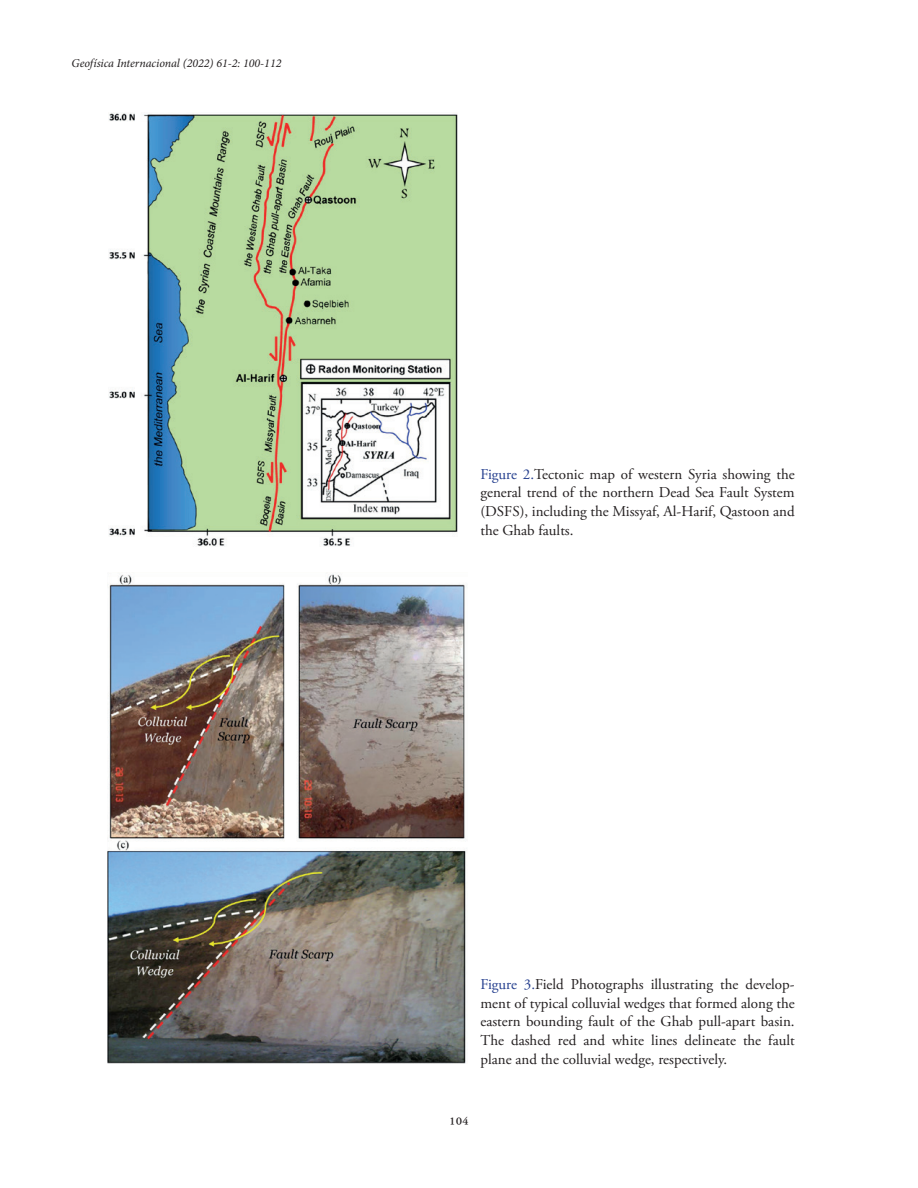
<style>
.page{position:relative;width:918px;height:1188px;background:#fff}
.page>*{position:absolute;margin:0;border:0;box-sizing:border-box;transform-origin:0 0}
.t1{font:18px "Adobe Garamond Pro";color:#231f20}
.t2{font:15px/18.8px "Adobe Garamond Pro";color:#231f20;text-align:justify}
.t3{font:italic 12px "Minion Pro";color:#231f20}
.s1{color:#253f8e}
</style>
<div class="page">
<img style="left:109px;top:113px;width:349px;height:433px">
<img style="left:108px;top:574px;width:358px;height:490px">
<p class="t3" style="left:72px;top:55px;width:211px">Geofísica Internacional (2022) 61-2: 100-112</p>
<p class="t2" style="left:480px;top:465px;width:316px"><span class="s1">Figure 2.</span>Tectonic map of western Syria showing the general trend of the northern Dead Sea Fault System (DSFS), including the Missyaf, Al-Harif, Qastoon and the Ghab faults.</p>
<p class="t2" style="left:480px;top:975px;width:316px"><span class="s1">Figure 3.</span>Field Photographs illustrating the develop&shy;ment of typical colluvial wedges that formed along the eastern bounding fault of the Ghab pull-apart basin.<br>The dashed red and white lines delineate the fault plane and the colluvial wedge, respectively.</p>
<p class="t1" style="left:449px;top:1112px;width:21px">104</p>
</div>
